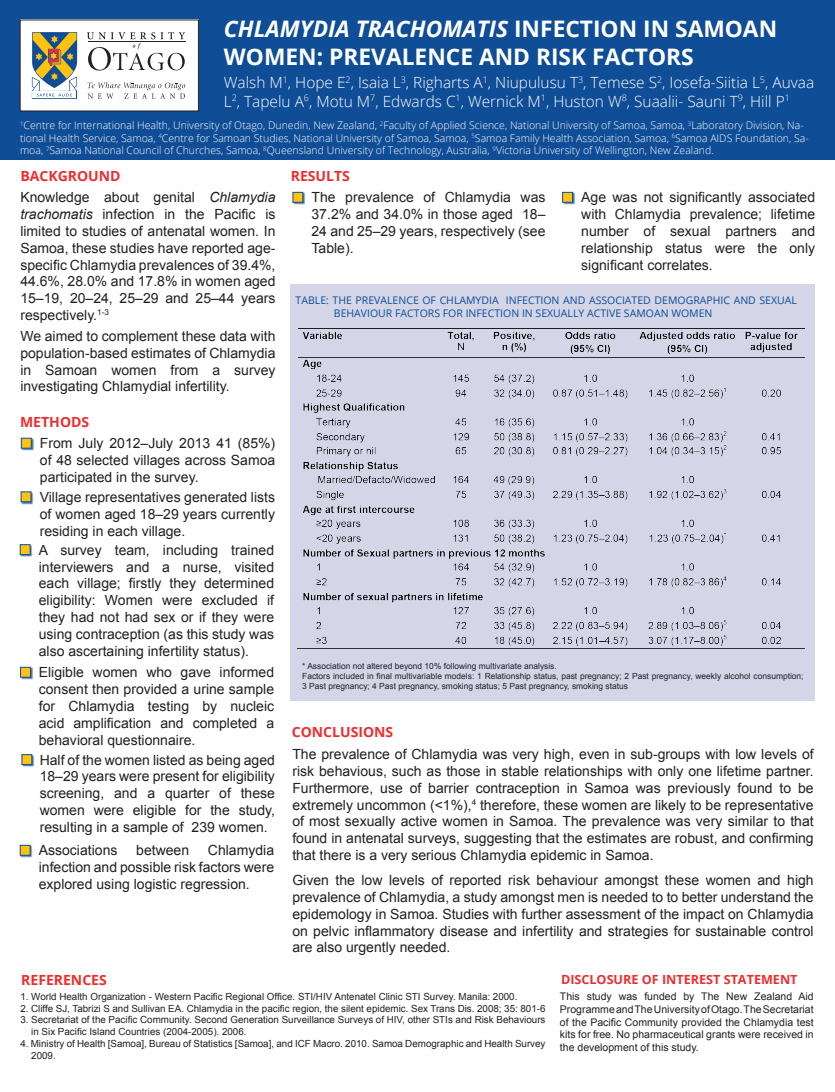
<style>
.page{position:relative;width:835px;height:1092px;background:#fff}
.page>*{position:absolute;margin:0;border:0;box-sizing:border-box;transform-origin:0 0}
.t1{font:700 22.75px/27.3px "Open Sans";color:#fff}
.t2{font:300 15.4px/18.5px "Open Sans";color:#fff}
.t3{font:14px/16.8px "Arial";color:#231f20;text-align:justify}
.t4{font:700 14px "Open Sans";color:#ee2d2e}
.t5{font:700 12.6px "Open Sans";color:#ee2d2e}
.t6{font:300 10.5px/12.6px "Open Sans";color:#fff}
.t7{font:10.5px/12.6px "Arial";color:#231f20;text-align:justify}
.t8{font:10.5px/12.6px "Open Sans";color:#0f4d96}
.t9{font:9.8px/11.8px "Arial";color:#231f20}
.t10{font:8.4px/10.1px "Arial";color:#231f20}
.s1{font-style:italic}
</style>
<div class="page">
<div style="left:0;top:0;width:834px;height:160px;background:#0f4d96"></div>
<div style="left:290px;top:284px;width:525px;height:416px;background:#d4d6e8"></div>
<img style="left:298px;top:328px;width:506px;height:321px">
<div style="left:20px;top:20px;width:178px;height:91px;background:#fff"></div>
<svg style="left:87px;top:32px;width:98px;height:39px"></svg>
<hr style="left:88px;top:41px;width:97px;height:1px;background:#231f20">
<svg style="left:32px;top:32px;width:45px;height:67px"></svg>
<svg style="left:87px;top:82px;width:98px;height:17px"></svg>
<div style="left:21px;top:438px;width:13px;height:13px;background:#0f4d96;opacity:.75"></div>
<div style="left:21px;top:438px;width:10px;height:10px;background:#fec210;border:1px solid #0f4d96"></div>
<div style="left:293px;top:192px;width:12px;height:13px;background:#0f4d96;opacity:.75"></div>
<div style="left:293px;top:192px;width:10px;height:10px;background:#fec210;border:1px solid #0f4d96"></div>
<div style="left:21px;top:667px;width:12px;height:13px;background:#0f4d96;opacity:.75"></div>
<div style="left:20px;top:667px;width:11px;height:10px;background:#fec210;border:1px solid #0f4d96"></div>
<div style="left:22px;top:754px;width:13px;height:13px;background:#0f4d96;opacity:.75"></div>
<div style="left:22px;top:754px;width:10px;height:10px;background:#fec210;border:1px solid #0f4d96"></div>
<div style="left:20px;top:845px;width:13px;height:12px;background:#0f4d96;opacity:.75"></div>
<div style="left:20px;top:845px;width:10px;height:10px;background:#fec210;border:1px solid #0f4d96"></div>
<div style="left:562px;top:192px;width:13px;height:13px;background:#0f4d96;opacity:.75"></div>
<div style="left:562px;top:192px;width:10px;height:10px;background:#fec210;border:1px solid #0f4d96"></div>
<div style="left:21px;top:492px;width:13px;height:12px;background:#0f4d96;opacity:.75"></div>
<div style="left:21px;top:491px;width:10px;height:11px;background:#fec210;border:1px solid #0f4d96"></div>
<div style="left:20px;top:544px;width:13px;height:13px;background:#0f4d96;opacity:.75"></div>
<div style="left:20px;top:544px;width:10px;height:10px;background:#fec210;border:1px solid #0f4d96"></div>
<h1 class="t1" style="left:224px;top:15px;width:554px"><span class="s1">CHLAMYDIA TRACHOMATIS</span> INFECTION IN SAMOAN<br>WOMEN: PREVALENCE AND RISK FACTORS</h1>
<p class="t2" style="left:224px;top:73px;width:591px">Walsh M<sup>1</sup>, Hope E<sup>2</sup>, Isaia L<sup>3</sup>, Righarts A<sup>1</sup>, Niupulusu T<sup>3</sup>, Temese S<sup>2</sup>, Iosefa-Siitia L<sup>5</sup>, Auvaa<br>L<sup>2</sup>, Tapelu A<sup>6</sup>, Motu M<sup>7</sup>, Edwards C<sup>1</sup>, Wernick M<sup>1</sup>, Huston W<sup>8</sup>, Suaalii- Sauni T<sup>9</sup>, Hill P<sup>1</sup></p>
<p class="t6" style="left:20px;top:119px;width:790px"><sup>1</sup>Centre for International Health, University of Otago, Dunedin, New Zealand, <sup>2</sup>Faculty of Applied Science, National University of Samoa, Samoa, <sup>3</sup>Laboratory Division, Na&shy;tional Health Service, Samoa, <sup>4</sup>Centre for Samoan Studies, National University of Samoa, Samoa, <sup>5</sup>Samoa Family Health Association, Samoa, <sup>6</sup>Samoa AIDS Foundation, Sa&shy;moa, <sup>7</sup>Samoa National Council of Churches, Samoa, <sup>8</sup>Queensland University of Technology, Australia, <sup>9</sup>Victoria University of Wellington, New Zealand.</p>
<p class="t4" style="left:20px;top:166px;width:102px">BACKGROUND</p>
<p class="t3" style="left:20px;top:189px;width:256px">Knowledge about genital <span class="s1">Chlamydia trachomatis</span> infection in the Pacific is limited to studies of antenatal women. In Samoa, these studies have reported age&shy;specific Chlamydia prevalences of 39.4%, 44.6%, 28.0% and 17.8% in women aged 15–19, 20–24, 25–29 and 25–44 years respectively.<sup>1-3</sup></p>
<p class="t3" style="left:20px;top:328px;width:256px">We aimed to complement these data with population-based estimates of Chlamydia in Samoan women from a survey investigating Chlamydial infertility.</p>
<p class="t4" style="left:20px;top:412px;width:71px">METHODS</p>
<p class="t3" style="left:40px;top:435px;width:237px">From July 2012–July 2013 41 (85%) of 48 selected villages across Samoa participated in the survey.</p>
<p class="t3" style="left:40px;top:488px;width:237px">Village representatives generated lists of women aged 18–29 years currently residing in each village.</p>
<p class="t3" style="left:39px;top:541px;width:237px">A survey team, including trained interviewers and a nurse, visited each village; firstly they determined eligibility: Women were excluded if they had not had sex or if they were using contraception (as this study was also ascertaining infertility status).</p>
<p class="t3" style="left:39px;top:664px;width:237px">Eligible women who gave informed consent then provided a urine sample for Chlamydia testing by nucleic acid amplification and completed a behavioral questionnaire.</p>
<p class="t3" style="left:40px;top:751px;width:237px">Half of the women listed as being aged 18–29 years were present for eligibility screening, and a quarter of these women were eligible for the study, resulting in a sample of 239 women.</p>
<p class="t3" style="left:39px;top:842px;width:80px">Associations</p>
<p class="t3" style="left:136px;top:842px;width:54px">between</p>
<p class="t3" style="left:39px;top:842px;width:237px;text-indent:169px">Chlamydia infection and possible risk factors were explored using logistic regression.</p>
<p class="t4" style="left:291px;top:166px;width:61px">RESULTS</p>
<p class="t3" style="left:311px;top:189px;width:235px">The prevalence of Chlamydia was 37.2% and 34.0% in those aged 18– 24 and 25–29 years, respectively (see Table).</p>
<p class="t3" style="left:581px;top:189px;width:235px">Age was not significantly associated with Chlamydia prevalence; lifetime number of sexual partners and relationship status were the only significant correlates.</p>
<p class="t8" style="left:334px;top:293px;width:464px;text-indent:-38px">TABLE: THE PREVALENCE OF CHLAMYDIA INFECTION AND ASSOCIATED DEMOGRAPHIC AND SEXUAL<br>BEHAVIOUR FACTORS FOR INFECTION IN SEXUALLY ACTIVE SAMOAN WOMEN</p>
<p class="t10" style="left:302px;top:661px;width:502px">* Association not altered beyond 10% following multivariate analysis.<br>Factors included in final multivariable models: 1 Relationship status, past pregnancy; 2 Past pregnancy, weekly alcohol consumption;<br>3 Past pregnancy; 4 Past pregnancy, smoking status; 5 Past pregnancy, smoking status</p>
<p class="t4" style="left:292px;top:721px;width:103px">CONCLUSIONS</p>
<p class="t3" style="left:292px;top:745px;width:523px">The prevalence of Chlamydia was very high, even in sub-groups with low levels of risk behavious, such as those in stable relationships with only one lifetime partner.<br>Furthermore, use of barrier contraception in Samoa was previously found to be extremely uncommon (&lt;1%),<sup>4</sup> therefore, these women are likely to be representative of most sexually active women in Samoa. The prevalence was very similar to that found in antenatal surveys, suggesting that the estimates are robust, and confirming that there is a very serious Chlamydia epidemic in Samoa.</p>
<p class="t3" style="left:292px;top:871px;width:523px">Given the low levels of reported risk behaviour amongst these women and high prevalence of Chlamydia, a study amongst men is needed to to better understand the epidemology in Samoa. Studies with further assessment of the impact on Chlamydia on pelvic inflammatory disease and infertility and strategies for sustainable control are also urgently needed.</p>
<p class="t4" style="left:21px;top:970px;width:87px">REFERENCES</p>
<p class="t9" style="left:20px;top:990px;width:498px">1. World Health Organization - Western Pacific Regional Office. STI/HIV Antenatel Clinic STI Survey. Manila: 2000.</p>
<p class="t9" style="left:20px;top:1002px;width:526px">2. Cliffe SJ, Tabrizi S and Sullivan EA. Chlamydia in the pacific region, the silent epidemic. Sex Trans Dis. 2008; 35: 801-6</p>
<p class="t9" style="left:31px;top:1014px;width:515px;text-indent:-11px">3. Secretariat of the Pacific Community. Second Generation Surveillance Surveys of HIV, other STIs and Risk Behaviours in Six Pacific Island Countries (2004-2005). 2006.</p>
<p class="t9" style="left:31px;top:1037px;width:515px;text-indent:-11px">4. Ministry of Health [Samoa], Bureau of Statistics [Samoa], and ICF Macro. 2010. Samoa Demographic and Health Survey<br>2009.</p>
<p class="t5" style="left:561px;top:970px;width:238px">DISCLOSURE OF INTEREST STATEMENT</p>
<p class="t7" style="left:560px;top:990px;width:255px">This study was funded by The New Zealand Aid Programme and The University of Otago. The Secretariat of the Pacific Community provided the Chlamydia test kits for free. No pharmaceutical grants were received in the development of this study.</p>
</div>
